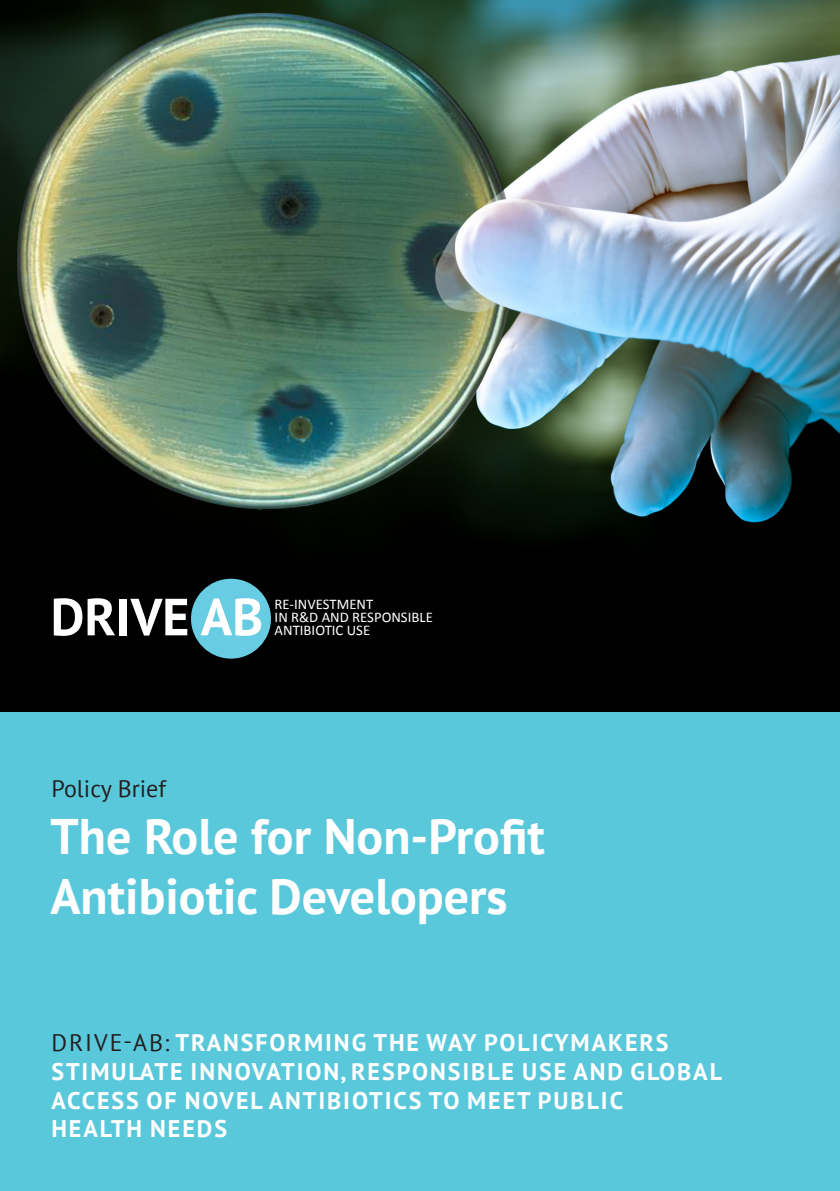
<style>
.page{position:relative;width:840px;height:1191px;background:#fff}
.page>*{position:absolute;margin:0;border:0;box-sizing:border-box;transform-origin:0 0}
.t1{font:700 52.2px "PT Sans";color:#fff}
.t2{font:700 49.8px/59.8px "PT Sans";color:#fff}
.t3{font:700 24px/28.8px "PT Sans";letter-spacing:.08em;color:#fff}
.t4{font:24px "PT Sans";color:#231f20}
.t5{font:14.8px/13.2px "Calibri";color:#fff}
.s1{font-weight:400;color:#231f20}
</style>
<div class="page">
<div style="left:0;top:712px;width:839px;height:479px;background:#5ac8db"></div>
<img style="left:0;top:0;width:839px;height:712px">
<div style="left:191px;top:579px;width:80px;height:79px;background:#68cce2;border-radius:50%"></div>
<p class="t1" style="left:51px;top:582px;width:214px">DRIVE AB</p>
<p class="t5" style="left:274px;top:597px;width:160px">RE-INVESTMENT<br>IN R&amp;D AND RESPONSIBLE<br>ANTIBIOTIC USE</p>
<p class="t4" style="left:51px;top:773px;width:116px">Policy Brief</p>
<p class="t2" style="left:50px;top:806px;width:496px">The Role for Non-Profit<br>Antibiotic Developers</p>
<p class="t3" style="left:51px;top:1027px;width:671px"><span class="s1">DRIVE-AB:</span> TRANSFORMING THE WAY POLICYMAKERS STIMULATE INNOVATION, RESPONSIBLE USE AND GLOBAL ACCESS OF NOVEL ANTIBIOTICS TO MEET PUBLIC<br>HEALTH NEEDS</p>
</div>
